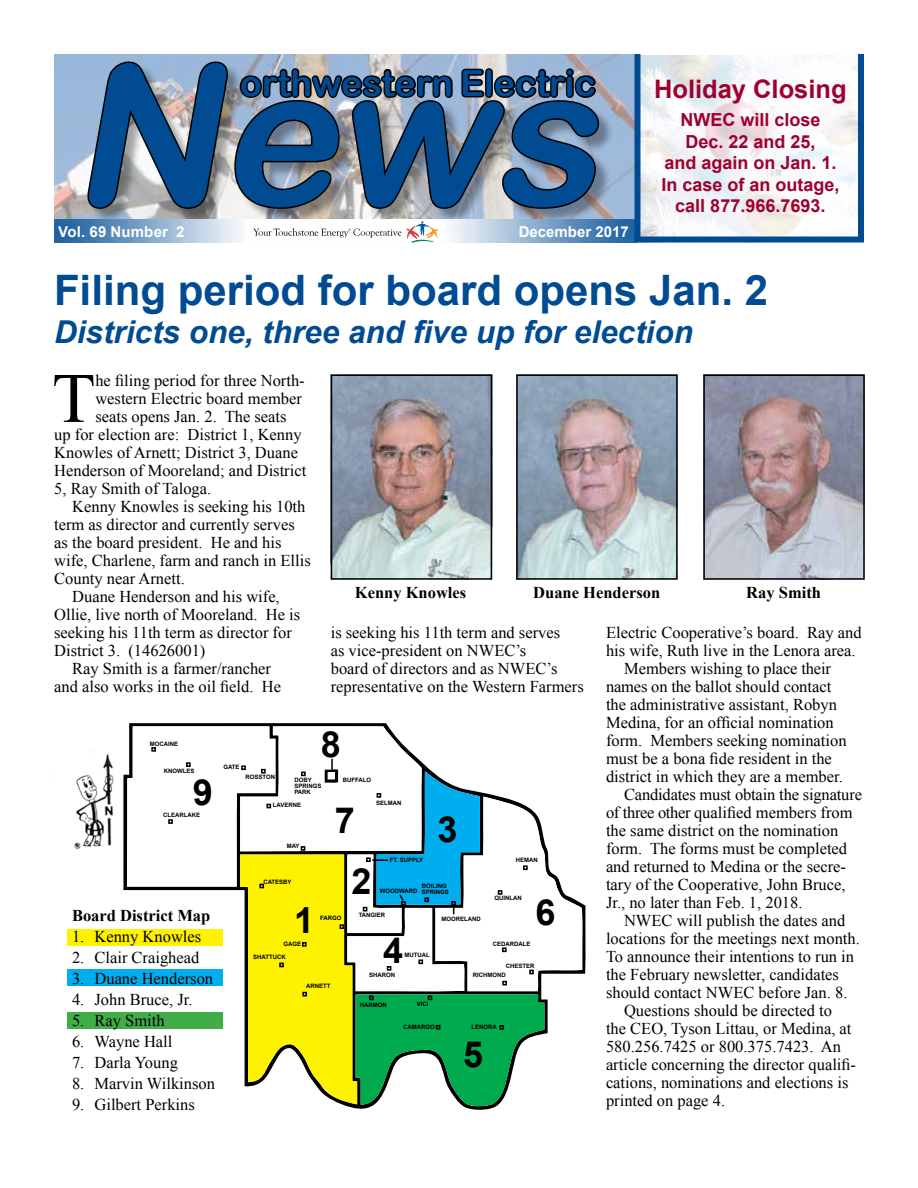
<style>
.page{position:relative;width:918px;height:1188px;background:#fff}
.page>*{position:absolute;margin:0;border:0;box-sizing:border-box;transform-origin:0 0}
.t1{font:italic 195px "Arial Rounded MT Bold";color:#004b92}
.t2{font:70.8px "Times New Roman";color:#000}
.t3{font:700 42px "Arial";color:#004b92}
.t4{font:36px "Arial Rounded MT Bold";color:#004b92}
.t5{font:700 36px "Arial";color:#000}
.t6{font:italic 700 31.5px "Arial";color:#004b92}
.t7{font:700 25.5px "Arial";color:#9e012f}
.t8{font:700 18px/21.6px "Arial";color:#9e012f;text-align:center}
.t9{font:16.5px/18px "Times New Roman";color:#000}
.t10{font:700 16.5px "Times New Roman";color:#000}
.t11{font:700 15px "Arial";color:#fff}
.t12{font:700 6px/6px "Arial";color:#000}
</style>
<div class="page">
<img style="left:640px;top:56px;width:218px;height:181px">
<img style="left:54px;top:54px;width:580px;height:166px">
<div style="left:89px;top:63px;width:525px;height:162px;background:#000;opacity:.35"></div>
<img style="left:85px;top:59px;width:516px;height:152px">
<img style="left:54px;top:220px;width:580px;height:22px">
<svg style="left:253px;top:221px;width:185px;height:22px"></svg>
<div style="left:634px;top:54px;width:6px;height:187px;background:#004b92"></div>
<div style="left:634px;top:237px;width:230px;height:6px;background:#004b92"></div>
<div style="left:858px;top:54px;width:6px;height:185px;background:#004b92"></div>
<svg style="left:123px;top:723px;width:463px;height:387px"></svg>
<div style="left:68px;top:929px;width:155px;height:17px;background:#fff200"></div>
<img style="left:334px;top:377px;width:155px;height:200px">
<div style="left:331px;top:374px;width:161px;height:206px;border:2px solid #000"></div>
<img style="left:706px;top:377px;width:156px;height:200px">
<div style="left:703px;top:374px;width:162px;height:206px;border:2px solid #000"></div>
<img style="left:519px;top:377px;width:156px;height:200px">
<div style="left:516px;top:374px;width:162px;height:206px;border:2px solid #000"></div>
<svg style="left:127px;top:726px;width:456px;height:381px"></svg>
<img style="left:74px;top:751px;width:40px;height:98px">
<div style="left:68px;top:970px;width:155px;height:16px;background:#00aeef"></div>
<div style="left:68px;top:1012px;width:155px;height:17px;background:#41ad49"></div>
<h1 class="t1" style="left:71px;top:20px;width:567px">News</h1>
<h3 class="t4" style="left:240px;top:62px;width:358px">orthwestern Electric</h3>
<p class="t11" style="left:58px;top:221px;width:128px">Vol. 69 Number 2</p>
<p class="t11" style="left:519px;top:221px;width:112px">December 2017</p>
<h3 class="t7" style="left:654px;top:72px;width:194px">Holiday Closing</h3>
<p class="t8" style="left:661px;top:109px;width:180px">NWEC will close<br>Dec. 22 and 25,<br>and again on Jan. 1.<br>In case of an outage, call 877.966.7693.</p>
<h3 class="t3" style="left:54px;top:263px;width:716px">Filing period for board opens Jan. 2</h3>
<h3 class="t6" style="left:54px;top:311px;width:640px">Districts one, three and five up for election</h3>
<h2 class="t2" style="left:52px;top:351px;width:45px">T</h2>
<p class="t9" style="left:95px;top:371px;width:211px">he filing period for three North-</p>
<p class="t9" style="left:95px;top:389px;width:208px">western Electric board member</p>
<p class="t9" style="left:95px;top:407px;width:193px">seats opens Jan. 2. The seats</p>
<p class="t9" style="left:54px;top:425px;width:249px">up for election are: District 1, Kenny</p>
<p class="t9" style="left:54px;top:443px;width:245px">Knowles of Arnett; District 3, Duane</p>
<p class="t9" style="left:54px;top:461px;width:254px">Henderson of Mooreland; and District</p>
<p class="t9" style="left:54px;top:479px;width:159px">5, Ray Smith of Taloga.</p>
<p class="t9" style="left:72px;top:497px;width:235px">Kenny Knowles is seeking his 10th</p>
<p class="t9" style="left:54px;top:515px;width:242px">term as director and currently serves</p>
<p class="t9" style="left:54px;top:533px;width:229px">as the board president. He and his</p>
<p class="t9" style="left:54px;top:551px;width:258px">wife, Charlene, farm and ranch in Ellis</p>
<p class="t9" style="left:54px;top:569px;width:132px">County near Arnett.</p>
<p class="t9" style="left:72px;top:587px;width:209px">Duane Henderson and his wife,</p>
<p class="t9" style="left:54px;top:605px;width:248px">Ollie, live north of Mooreland. He is</p>
<p class="t9" style="left:54px;top:623px;width:239px">seeking his 11th term as director for</p>
<p class="t9" style="left:54px;top:641px;width:153px">District 3. (14626001)</p>
<p class="t9" style="left:72px;top:659px;width:200px">Ray Smith is a farmer/rancher</p>
<p class="t9" style="left:54px;top:677px;width:228px">and also works in the oil field. He</p>
<p class="t10" style="left:355px;top:581px;width:113px">Kenny Knowles</p>
<p class="t10" style="left:533px;top:581px;width:128px">Duane Henderson</p>
<p class="t10" style="left:746px;top:581px;width:76px">Ray Smith</p>
<p class="t9" style="left:606px;top:624px;width:257px">Electric Cooperative’s board. Ray and</p>
<p class="t9" style="left:606px;top:642px;width:251px">his wife, Ruth live in the Lenora area.</p>
<p class="t9" style="left:624px;top:660px;width:208px">Members wishing to place their</p>
<p class="t9" style="left:606px;top:678px;width:227px">names on the ballot should contact</p>
<p class="t9" style="left:606px;top:696px;width:232px">the administrative assistant, Robyn</p>
<p class="t9" style="left:606px;top:714px;width:229px">Medina, for an official nomination</p>
<p class="t9" style="left:606px;top:732px;width:242px">form. Members seeking nomination</p>
<p class="t9" style="left:606px;top:750px;width:227px">must be a bona fide resident in the</p>
<p class="t9" style="left:606px;top:768px;width:238px">district in which they are a member.</p>
<p class="t9" style="left:624px;top:786px;width:240px">Candidates must obtain the signature</p>
<p class="t9" style="left:606px;top:804px;width:248px">of three other qualified members from</p>
<p class="t9" style="left:606px;top:822px;width:234px">the same district on the nomination</p>
<p class="t9" style="left:606px;top:840px;width:243px">form. The forms must be completed</p>
<p class="t9" style="left:606px;top:858px;width:242px">and returned to Medina or the secre-</p>
<p class="t9" style="left:606px;top:876px;width:241px">tary of the Cooperative, John Bruce,</p>
<p class="t9" style="left:606px;top:894px;width:198px">Jr., no later than Feb. 1, 2018.</p>
<p class="t9" style="left:624px;top:912px;width:223px">NWEC will publish the dates and</p>
<p class="t9" style="left:606px;top:930px;width:255px">locations for the meetings next month.</p>
<p class="t9" style="left:606px;top:948px;width:250px">To announce their intentions to run in</p>
<p class="t9" style="left:606px;top:966px;width:235px">the February newsletter, candidates</p>
<p class="t9" style="left:606px;top:984px;width:243px">should contact NWEC before Jan. 8.</p>
<p class="t9" style="left:624px;top:1002px;width:210px">Questions should be directed to</p>
<p class="t9" style="left:606px;top:1020px;width:247px">the CEO, Tyson Littau, or Medina, at</p>
<p class="t9" style="left:606px;top:1038px;width:237px">580.256.7425 or 800.375.7423. An</p>
<p class="t9" style="left:606px;top:1056px;width:252px">article concerning the director qualifi-</p>
<p class="t9" style="left:606px;top:1074px;width:244px">cations, nominations and elections is</p>
<p class="t9" style="left:606px;top:1092px;width:121px">printed on page 4.</p>
<p class="t9" style="left:331px;top:624px;width:255px">is seeking his 11th term and serves<br>as vice-president on NWEC’s<br>board of directors and as NWEC’s representative on the Western Farmers</p>
<h3 class="t5" style="left:321px;top:721px;width:22px">8</h3>
<p class="t12" style="left:150px;top:741px;width:30px">MOCAINE</p>
<p class="t12" style="left:164px;top:769px;width:32px">KNOWLES</p>
<p class="t12" style="left:223px;top:764px;width:18px">GATE</p>
<p class="t12" style="left:245px;top:774px;width:31px">ROSSTON</p>
<p class="t12" style="left:273px;top:802px;width:30px">LAVERNE</p>
<p class="t12" style="left:376px;top:800px;width:27px">SELMAN</p>
<p class="t12" style="left:343px;top:777px;width:30px">BUFFALO</p>
<p class="t12" style="left:294px;top:778px;width:29px">DOBY<br>SPRINGS<br>PARK</p>
<h3 class="t5" style="left:193px;top:769px;width:22px">9</h3>
<h3 class="t5" style="left:335px;top:797px;width:22px">7</h3>
<h3 class="t5" style="left:438px;top:805px;width:22px">3</h3>
<p class="t12" style="left:163px;top:812px;width:38px">CLEARLAKE</p>
<p class="t12" style="left:287px;top:843px;width:14px">MAY</p>
<p class="t12" style="left:390px;top:857px;width:35px">FT. SUPPLY</p>
<p class="t12" style="left:516px;top:857px;width:23px">HEMAN</p>
<p class="t12" style="left:263px;top:879px;width:30px">CATESBY</p>
<h3 class="t5" style="left:351px;top:857px;width:22px">2</h3>
<p class="t12" style="left:422px;top:883px;width:29px">BOILING<br>SPRINGS</p>
<p class="t12" style="left:380px;top:888px;width:39px">WOODWARD</p>
<p class="t12" style="left:495px;top:895px;width:29px">QUINLAN</p>
<h3 class="t5" style="left:535px;top:889px;width:22px">6</h3>
<h3 class="t5" style="left:294px;top:897px;width:22px">1</h3>
<p class="t10" style="left:72px;top:904px;width:140px">Board District Map</p>
<p class="t9" style="left:72px;top:927px;width:131px">1. Kenny Knowles</p>
<p class="t9" style="left:72px;top:948px;width:129px">2. Clair Craighead</p>
<p class="t9" style="left:72px;top:969px;width:143px">3. Duane Henderson</p>
<p class="t9" style="left:72px;top:990px;width:122px">4. John Bruce, Jr.</p>
<p class="t9" style="left:72px;top:1011px;width:94px">5. Ray Smith</p>
<p class="t9" style="left:72px;top:1032px;width:102px">6. Wayne Hall</p>
<p class="t9" style="left:72px;top:1053px;width:107px">7. Darla Young</p>
<p class="t9" style="left:72px;top:1074px;width:145px">8. Marvin Wilkinson</p>
<p class="t9" style="left:72px;top:1095px;width:124px">9. Gilbert Perkins</p>
<p class="t12" style="left:359px;top:912px;width:28px">TANGIER</p>
<p class="t12" style="left:320px;top:915px;width:23px">FARGO</p>
<p class="t12" style="left:441px;top:916px;width:41px">MOORELAND</p>
<h3 class="t5" style="left:383px;top:926px;width:22px">4</h3>
<p class="t12" style="left:283px;top:941px;width:19px">GAGE</p>
<p class="t12" style="left:493px;top:941px;width:39px">CEDARDALE</p>
<p class="t12" style="left:405px;top:952px;width:27px">MUTUAL</p>
<p class="t12" style="left:253px;top:955px;width:34px">SHATTUCK</p>
<p class="t12" style="left:473px;top:962px;width:63px;line-height:8.6px;text-indent:33px">CHESTER<br>RICHMOND</p>
<p class="t12" style="left:369px;top:972px;width:27px">SHARON</p>
<p class="t12" style="left:306px;top:983px;width:26px">ARNETT</p>
<p class="t12" style="left:417px;top:1001px;width:13px">VICI</p>
<p class="t12" style="left:360px;top:1002px;width:28px">HARMON</p>
<p class="t12" style="left:403px;top:1024px;width:33px">CAMARGO</p>
<p class="t12" style="left:471px;top:1025px;width:27px">LENORA</p>
<h3 class="t5" style="left:463px;top:1030px;width:22px">5</h3>
</div>
